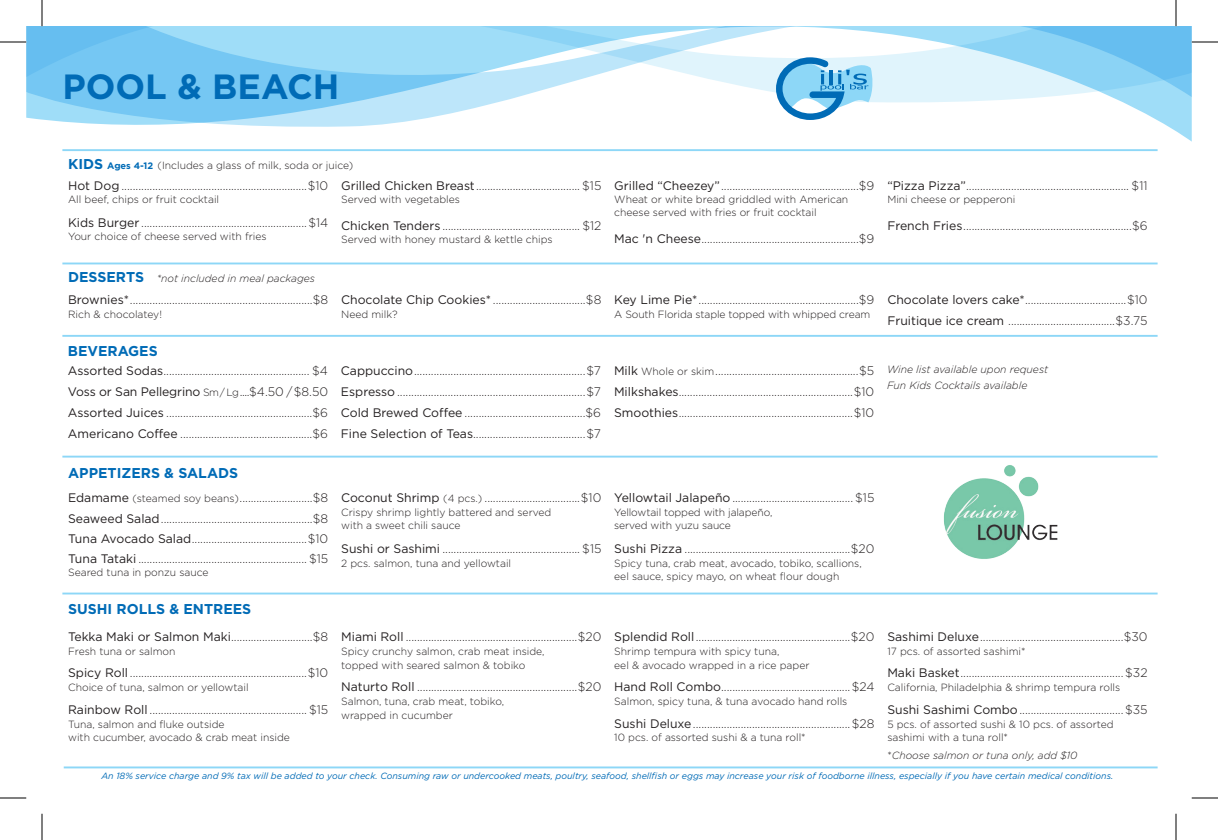
<style>
.page{position:relative;width:1218px;height:840px;background:#fff}
.page>*{position:absolute;margin:0;border:0;box-sizing:border-box;transform-origin:0 0}
.t1{font:700 35px "Gotham";color:#006bb6}
.t2{font:700 14.17px "Gotham";color:#006bb6}
.t3{font:300 12.42px/21px "Gotham";color:#231f20;text-align:justify}
.t4{font:300 10.5px/13.8px "Gotham";color:#231f20}
.t5{font:italic 300 10.5px/15.8px "Gotham";color:#231f20}
.t6{font:italic 9.1px "Gotham";color:#006bb6}
.s1{font-weight:700;font-size:14.17px;color:#006bb6}
.s2{font-weight:700;font-size:9.45px;color:#006bb6}
.s3{font-weight:400}
.s4{font-weight:700;font-style:normal;font-size:14.17px;color:#006bb6}
.s5{font-size:10.5px}
.s6{font-style:normal}
</style>
<div class="page">
<hr style="left:64px;top:767px;width:1094px;height:1px;background:#8dd7f7">
<svg style="left:63px;top:131px;width:1129px;height:21px"></svg>
<svg style="left:26px;top:106px;width:1166px;height:25px"></svg>
<svg style="left:26px;top:26px;width:1166px;height:80px"></svg>
<svg style="left:776px;top:57px;width:98px;height:63px"></svg>
<hr style="left:62px;top:149px;width:1096px;height:2px;background:#8dd7f7">
<hr style="left:62px;top:456px;width:1096px;height:2px;background:#8dd7f7">
<hr style="left:62px;top:593px;width:1096px;height:1px;background:#8dd7f7">
<img style="left:923px;top:457px;width:145px;height:102px">
<hr style="left:62px;top:263px;width:1096px;height:1px;background:#8dd7f7">
<hr style="left:62px;top:335px;width:1096px;height:2px;background:#8dd7f7">
<svg style="left:0;top:42px;width:26px;height:1px"></svg>
<svg style="left:1192px;top:42px;width:26px;height:1px"></svg>
<svg style="left:0;top:798px;width:26px;height:1px"></svg>
<svg style="left:1192px;top:798px;width:26px;height:1px"></svg>
<svg style="left:42px;top:0;width:1px;height:26px"></svg>
<svg style="left:42px;top:814px;width:1px;height:26px"></svg>
<svg style="left:1176px;top:0;width:1px;height:26px"></svg>
<svg style="left:1176px;top:814px;width:1px;height:26px"></svg>
<h1 class="t1" style="left:62px;top:66px;width:279px">POOL &amp; BEACH</h1>
<p class="t4" style="left:68px;top:159px;width:287px"><span class="s1">KIDS</span> <span class="s2">Ages 4-12</span> (Includes a glass of milk, soda or juice)</p>
<p class="t3" style="left:341px;top:175px;width:262px"><span class="s3">Grilled Chicken Breast</span>...................................... $15</p>
<p class="t4" style="left:341px;top:192px;width:120px">Served with vegetables</p>
<p class="t3" style="left:341px;top:215px;width:262px"><span class="s3">Chicken Tenders</span>.................................................. $12</p>
<p class="t4" style="left:341px;top:232px;width:213px">Served with honey mustard &amp; kettle chips</p>
<p class="t3" style="left:68px;top:175px;width:262px"><span class="s3">Hot Dog</span>...................................................................$10</p>
<p class="t4" style="left:68px;top:192px;width:153px">All beef, chips or fruit cocktail</p>
<p class="t3" style="left:68px;top:212px;width:262px"><span class="s3">Kids Burger</span>............................................................$14</p>
<p class="t4" style="left:68px;top:229px;width:200px">Your choice of cheese served with fries</p>
<p class="t5" style="left:68px;top:271px;width:248px"><span class="s4">DESSERTS</span> *not included in meal packages</p>
<p class="t3" style="left:68px;top:289px;width:262px"><span class="s3">Brownies*</span>..................................................................$8</p>
<p class="t4" style="left:68px;top:307px;width:95px">Rich &amp; chocolatey!</p>
<p class="t2" style="left:68px;top:342px;width:91px">BEVERAGES</p>
<p class="t3" style="left:341px;top:289px;width:262px"><span class="s3">Chocolate Chip Cookies*</span>..................................$8</p>
<p class="t4" style="left:341px;top:307px;width:58px">Need milk?</p>
<p class="t3" style="left:614px;top:175px;width:262px"><span class="s3">Grilled “Cheezey”</span>..................................................$9</p>
<p class="t4" style="left:614px;top:192px;width:236px;line-height:13.3px">Wheat or white bread griddled with American cheese served with fries or fruit cocktail</p>
<p class="t3" style="left:614px;top:228px;width:262px"><span class="s3">Mac 'n Cheese</span>.........................................................$9</p>
<p class="t3" style="left:614px;top:289px;width:262px"><span class="s3">Key Lime Pie*</span>..........................................................$9</p>
<p class="t4" style="left:614px;top:307px;width:258px">A South Florida staple topped with whipped cream</p>
<p class="t3" style="left:887px;top:175px;width:262px"><span class="s3">“Pizza Pizza”</span>........................................................... $11</p>
<p class="t4" style="left:887px;top:192px;width:129px">Mini cheese or pepperoni</p>
<p class="t3" style="left:887px;top:215px;width:262px"><span class="s3">French Fries</span>.............................................................$6</p>
<p class="t3" style="left:887px;top:289px;width:262px"><span class="s3">Chocolate lovers cake*</span>.....................................$10<br><span class="s3">Fruitique ice cream</span> .......................................$3.75</p>
<p class="t3" style="left:68px;top:360px;width:262px"><span class="s3">Assorted Sodas</span>..................................................... $4<br><span class="s3">Voss or San Pellegrino</span> <span class="s5">Sm/Lg</span>.....$4.50 /$8.50<br><span class="s3">Assorted Juices</span>.....................................................$6<br><span class="s3">Americano Coffee</span>................................................$6</p>
<p class="t2" style="left:68px;top:465px;width:171px">APPETIZERS &amp; SALADS</p>
<p class="t3" style="left:68px;top:488px;width:262px;line-height:20.3px"><span class="s3">Edamame</span> <span class="s5">(steamed soy beans)</span>...........................$8<br><span class="s3">Seaweed Salad</span>.......................................................$8<br><span class="s3">Tuna Avocado Salad</span>..........................................$10<br><span class="s3">Tuna Tataki</span>............................................................. $15</p>
<p class="t4" style="left:68px;top:566px;width:142px">Seared tuna in ponzu sauce</p>
<p class="t2" style="left:68px;top:601px;width:185px">SUSHI ROLLS &amp; ENTREES</p>
<p class="t3" style="left:68px;top:626px;width:262px"><span class="s3">Tekka Maki or Salmon Maki</span>..............................$8</p>
<p class="t4" style="left:68px;top:644px;width:109px">Fresh tuna or salmon</p>
<p class="t3" style="left:68px;top:662px;width:262px"><span class="s3">Spicy Roll</span>................................................................$10</p>
<p class="t4" style="left:68px;top:680px;width:182px">Choice of tuna, salmon or yellowtail</p>
<p class="t3" style="left:68px;top:699px;width:262px"><span class="s3">Rainbow Roll</span>......................................................... $15</p>
<p class="t4" style="left:68px;top:717px;width:223px">Tuna, salmon and fluke outside<br>with cucumber, avocado &amp; crab meat inside</p>
<p class="t3" style="left:341px;top:360px;width:262px"><span class="s3">Cappuccino</span>..............................................................$7<br><span class="s3">Espresso</span>....................................................................$7<br><span class="s3">Cold Brewed Coffee</span>............................................$6<br><span class="s3">Fine Selection of Teas</span>........................................$7</p>
<p class="t3" style="left:614px;top:360px;width:262px"><span class="s3">Milk</span> <span class="s5">Whole or skim</span>....................................................$5<br><span class="s3">Milkshakes</span>..............................................................$10<br><span class="s3">Smoothies</span>...............................................................$10</p>
<p class="t5" style="left:887px;top:362px;width:163px">Wine list available upon request<br>Fun Kids Cocktails available</p>
<p class="t3" style="left:341px;top:487px;width:262px"><span class="s3">Coconut Shrimp</span> <span class="s5">(4 pcs.)</span>...................................$10</p>
<p class="t4" style="left:341px;top:505px;width:212px;line-height:13.3px">Crispy shrimp lightly battered and served with a sweet chili sauce</p>
<p class="t3" style="left:341px;top:538px;width:262px"><span class="s3">Sushi or Sashimi</span>.................................................. $15</p>
<p class="t4" style="left:341px;top:556px;width:171px">2 pcs. salmon, tuna and yellowtail</p>
<p class="t3" style="left:614px;top:487px;width:262px"><span class="s3">Yellowtail Jalapeño</span>............................................ $15</p>
<p class="t4" style="left:614px;top:505px;width:160px;line-height:13.3px">Yellowtail topped with jalapeño, served with yuzu sauce</p>
<p class="t3" style="left:614px;top:538px;width:262px"><span class="s3">Sushi Pizza</span>............................................................$20</p>
<p class="t4" style="left:614px;top:556px;width:249px;line-height:13.3px">Spicy tuna, crab meat, avocado, tobiko, scallions, eel sauce, spicy mayo, on wheat flour dough</p>
<p class="t3" style="left:341px;top:626px;width:262px"><span class="s3">Miami Roll</span>..............................................................$20</p>
<p class="t4" style="left:341px;top:644px;width:205px">Spicy crunchy salmon, crab meat inside, topped with seared salmon &amp; tobiko</p>
<p class="t3" style="left:341px;top:676px;width:262px"><span class="s3">Naturto Roll</span>..........................................................$20</p>
<p class="t4" style="left:341px;top:694px;width:164px">Salmon, tuna, crab meat, tobiko, wrapped in cucumber</p>
<p class="t3" style="left:614px;top:626px;width:262px"><span class="s3">Splendid Roll</span>........................................................$20</p>
<p class="t4" style="left:614px;top:644px;width:197px">Shrimp tempura with spicy tuna,<br>eel &amp; avocado wrapped in a rice paper</p>
<p class="t3" style="left:614px;top:676px;width:262px"><span class="s3">Hand Roll Combo</span>...............................................$24</p>
<p class="t4" style="left:614px;top:694px;width:235px">Salmon, spicy tuna, &amp; tuna avocado hand rolls</p>
<p class="t3" style="left:614px;top:712px;width:262px"><span class="s3">Sushi Deluxe</span>.........................................................$28</p>
<p class="t4" style="left:614px;top:731px;width:193px">10 pcs. of assorted sushi &amp; a tuna roll*</p>
<p class="t3" style="left:887px;top:626px;width:262px"><span class="s3">Sashimi Deluxe</span>....................................................$30</p>
<p class="t4" style="left:887px;top:644px;width:140px">17 pcs. of assorted sashimi*</p>
<p class="t3" style="left:887px;top:662px;width:262px"><span class="s3">Maki Basket</span>...........................................................$32</p>
<p class="t4" style="left:887px;top:680px;width:234px">California, Philadelphia &amp; shrimp tempura rolls</p>
<p class="t3" style="left:887px;top:699px;width:262px"><span class="s3">Sushi Sashimi Combo</span>......................................$35</p>
<p class="t4" style="left:887px;top:717px;width:228px">5 pcs. of assorted sushi &amp; 10 pcs. of assorted sashimi with a tuna roll*</p>
<p class="t5" style="left:887px;top:747px;width:192px"><span class="s6">*</span>Choose salmon or tuna only, add $10</p>
<p class="t6" style="left:102px;top:770px;width:1013px">An 18% service charge and 9% tax will be added to your check. Consuming raw or undercooked meats, poultry, seafood, shellfish or eggs may increase your risk of foodborne illness, especially if you have certain medical conditions.</p>
</div>
